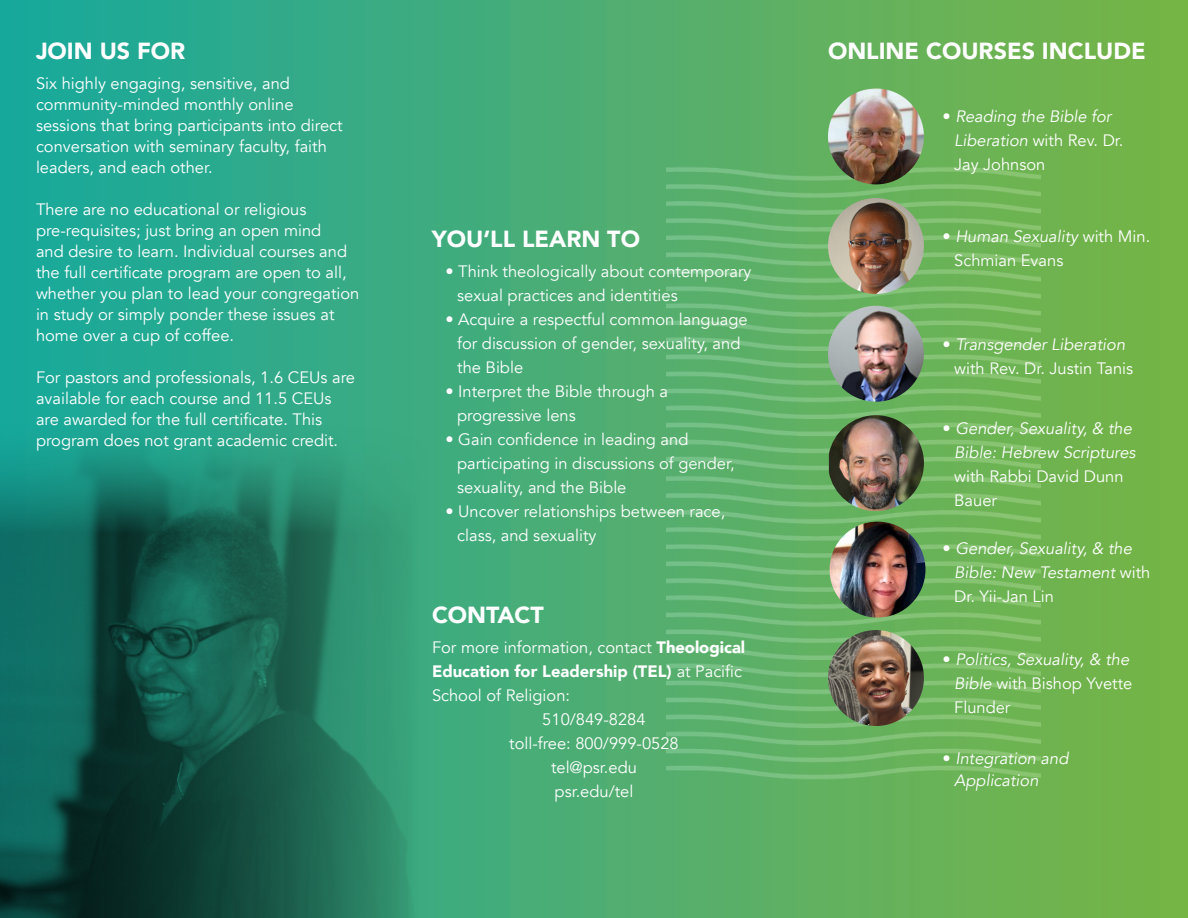
<style>
.page{position:relative;width:1188px;height:918px;background:#fff}
.page>*{position:absolute;margin:0;border:0;box-sizing:border-box;transform-origin:0 0}
.t1{font:900 23.25px "Avenir";color:#fff}
.t2{font:16.5px/21px "Avenir";color:#fff}
.t3{font:italic 16.5px/24px "Avenir";color:#fff}
.t4{font:900 16.5px/24px "Avenir";color:#fff}
.s1{font-weight:900}
.s2{font-weight:400}
.s3{font-style:normal}
.s4{font-style:italic}
</style>
<div class="page">
<div style="left:0;top:0;width:1188px;height:918px;background:linear-gradient(to right,#19a79f,#7cb445)"></div>
<img style="left:666px;top:106px;width:375px;height:310px">
<img style="left:666px;top:416px;width:375px;height:426px">
<img style="left:830px;top:522px;width:96px;height:96px;border-radius:48px">
<img style="left:828px;top:306px;width:96px;height:96px;border-radius:48px">
<img style="left:828px;top:198px;width:96px;height:96px;border-radius:48px">
<img style="left:828px;top:88px;width:96px;height:96px;border-radius:48px">
<img style="left:828px;top:630px;width:96px;height:96px;border-radius:48px">
<img style="left:829px;top:415px;width:95px;height:96px">
<img style="left:0;top:412px;width:432px;height:506px">
<p class="t1" style="left:36px;top:31px;width:151px">JOIN US FOR</p>
<p class="t2" style="left:36px;top:73px;width:308px">Six highly engaging, sensitive, and community-minded monthly online sessions that bring participants into direct conversation with seminary faculty, faith leaders, and each other.</p>
<p class="t2" style="left:36px;top:199px;width:272px">There are no educational or religious</p>
<p class="t2" style="left:36px;top:220px;width:325px">pre-requisites; just bring an open mind<br>and desire to learn. Individual courses and the full certificate program are open to all, whether you plan to lead your congregation in study or simply ponder these issues at home over a cup of coffee.</p>
<p class="t2" style="left:36px;top:367px;width:321px">For pastors and professionals, 1.6 CEUs are available for each course and 11.5 CEUs are awarded for the full certificate. This program does not grant academic credit.</p>
<p class="t1" style="left:432px;top:219px;width:210px">YOU’LL LEARN TO</p>
<p class="t2" style="left:457px;top:260px;width:296px;line-height:24px;text-indent:-12px">• Think theologically about contemporary sexual practices and identities</p>
<p class="t2" style="left:457px;top:308px;width:292px;line-height:24px;text-indent:-12px">• Acquire a respectful common language for discussion of gender, sexuality, and the Bible</p>
<p class="t2" style="left:457px;top:380px;width:213px;line-height:24px;text-indent:-12px">• Interpret the Bible through a progressive lens</p>
<p class="t2" style="left:457px;top:428px;width:279px;line-height:24px;text-indent:-12px">• Gain confidence in leading and participating in discussions of gender, sexuality, and the Bible</p>
<p class="t2" style="left:457px;top:500px;width:270px;line-height:24px;text-indent:-12px">• Uncover relationships between race, class, and sexuality</p>
<p class="t1" style="left:432px;top:595px;width:113px">CONTACT</p>
<p class="t2" style="left:432px;top:637px;width:315px">For more information, contact <span class="s1">Theological</span></p>
<p class="t4" style="left:432px;top:659px;width:312px">Education for Leadership (TEL) <span class="s2">at Pacific<br>School of Religion:</span></p>
<p class="t2" style="left:542px;top:709px;width:105px">510/849-8284</p>
<p class="t2" style="left:509px;top:733px;width:171px">toll-free: 800/999-0528</p>
<p class="t2" style="left:551px;top:757px;width:87px">tel@psr.edu</p>
<p class="t2" style="left:555px;top:781px;width:80px">psr.edu/tel</p>
<p class="t1" style="left:828px;top:31px;width:319px">ONLINE COURSES INCLUDE</p>
<p class="t3" style="left:954px;top:104px;width:171px;text-indent:-12px"><span class="s3">•</span> Reading the Bible for<br>Liberation <span class="s3">with Rev. Dr.<br>Jay Johnson</span></p>
<p class="t2" style="left:954px;top:224px;width:198px;line-height:24px;text-indent:-12px">• <span class="s4">Human Sexuality</span> with Min.<br>Schmian Evans</p>
<p class="t2" style="left:954px;top:332px;width:181px;line-height:24px;text-indent:-12px">• <span class="s4">Transgender Liberation </span>with Rev. Dr. Justin Tanis</p>
<p class="t3" style="left:954px;top:416px;width:183px;text-indent:-12px"><span class="s3">•</span> Gender, Sexuality, &amp; the<br>Bible: Hebrew Scriptures <span class="s3">with Rabbi David Dunn<br>Bauer</span></p>
<p class="t3" style="left:954px;top:536px;width:198px;text-indent:-12px"><span class="s3">•</span> Gender, Sexuality, &amp; the<br>Bible: New Testament <span class="s3">with<br>Dr. Yii-Jan Lin</span></p>
<p class="t3" style="left:954px;top:647px;width:180px;text-indent:-12px"><span class="s3">•</span> Politics, Sexuality, &amp; the<br>Bible <span class="s3">with Bishop Yvette<br>Flunder</span></p>
<p class="t3" style="left:954px;top:747px;width:116px;line-height:22.5px;text-indent:-12px"><span class="s3">•</span> Integration and<br>Application</p>
</div>
